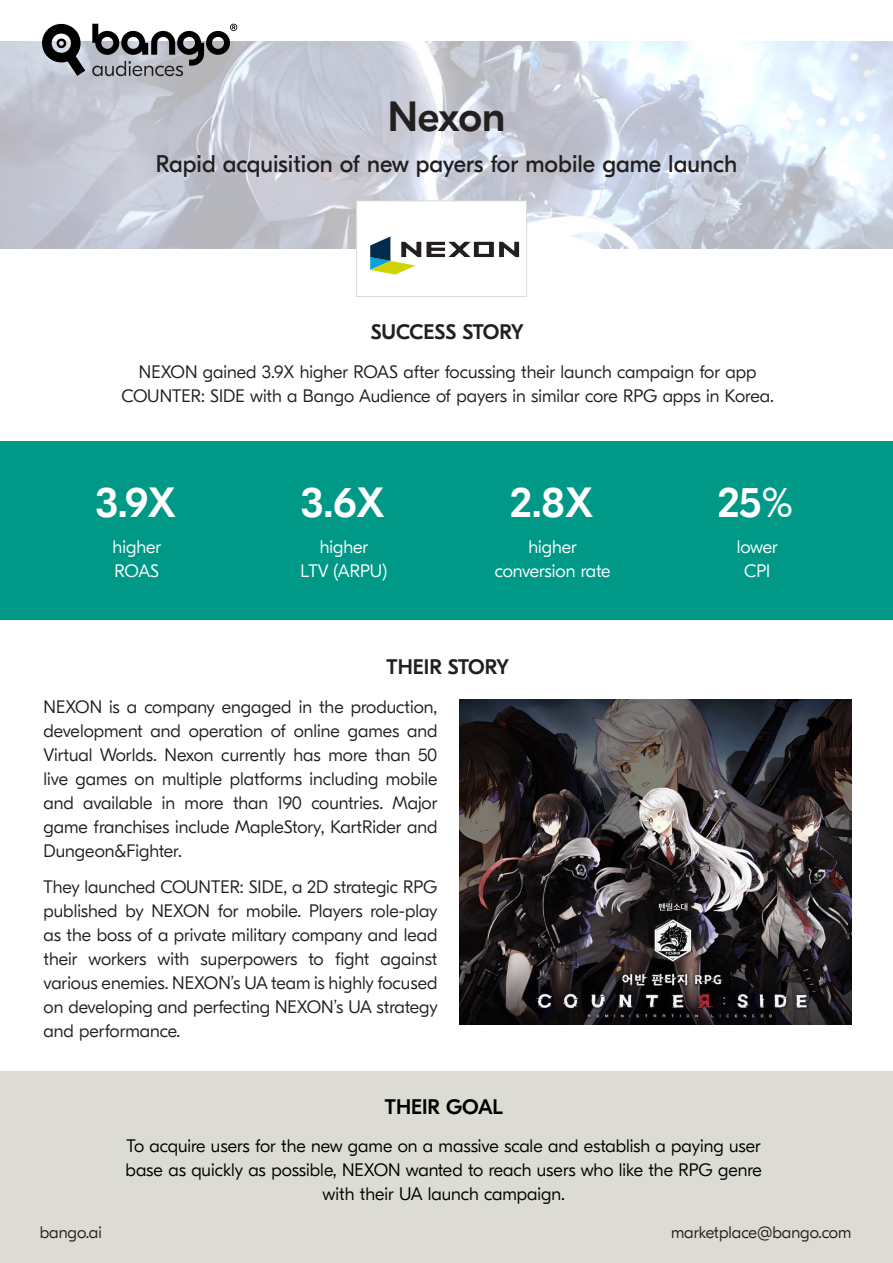
<style>
.page{position:relative;width:893px;height:1263px;background:#fff}
.page>*{position:absolute;margin:0;border:0;box-sizing:border-box;transform-origin:0 0}
.t1{font:500 42px "GT Eesti Pro Display";color:#fff}
.t2{font:500 42px "GT Eesti Pro Display";letter-spacing:-.02em;color:#231f20}
.t3{font:24px "GT Eesti Pro Display";color:#231f20}
.t4{font:500 21px "GT Eesti Pro Display";color:#231f20}
.t5{font:500 21px "GT Eesti Pro Display";color:#000001}
.t6{font:300 18px/24px "GT Eesti Pro Display";color:#231f20;text-align:justify}
.t7{font:300 18px "GT Eesti Pro Display";color:#000001}
.t8{font:300 18px "GT Eesti Pro Display";color:#fff}
.t9{font:300 16.5px "GT Eesti Pro Display";color:#231f20}
</style>
<div class="page">
<img style="left:0;top:41px;width:893px;height:208px">
<div style="left:356px;top:201px;width:170px;height:96px;background:#fff"></div>
<svg style="left:370px;top:236px;width:149px;height:39px"></svg>
<div style="left:356px;top:201px;width:171px;height:96px;border:1px solid #dcdcd4"></div>
<div style="left:0;top:441px;width:893px;height:179px;background:#098"></div>
<div style="left:0;top:1071px;width:893px;height:192px;background:#dcdcd4"></div>
<svg style="left:43px;top:23px;width:42px;height:53px"></svg>
<svg style="left:92px;top:24px;width:145px;height:52px"></svg>
<img style="left:460px;top:699px;width:391px;height:326px">
<p class="t2" style="left:388px;top:94px;width:119px">Nexon</p>
<p class="t3" style="left:156px;top:151px;width:583px">Rapid acquisition of new payers for mobile game launch</p>
<p class="t4" style="left:371px;top:321px;width:154px">SUCCESS STORY</p>
<p class="t6" style="left:121px;top:360px;width:654px;text-align:center">NEXON gained 3.9X higher ROAS after focussing their launch campaign for app<br>COUNTER: SIDE with a Bango Audience of payers in similar core RPG apps in Korea.</p>
<p class="t1" style="left:96px;top:480px;width:82px">3.9X</p>
<p class="t8" style="left:113px;top:537px;width:50px">higher</p>
<p class="t8" style="left:115px;top:561px;width:46px">ROAS</p>
<p class="t1" style="left:301px;top:480px;width:85px">3.6X</p>
<p class="t8" style="left:320px;top:537px;width:50px">higher</p>
<p class="t8" style="left:301px;top:561px;width:88px">LTV (ARPU)</p>
<p class="t1" style="left:510px;top:480px;width:84px">2.8X</p>
<p class="t8" style="left:528px;top:537px;width:50px">higher</p>
<p class="t8" style="left:495px;top:561px;width:117px">conversion rate</p>
<p class="t4" style="left:387px;top:656px;width:124px">THEIR STORY</p>
<p class="t6" style="left:44px;top:695px;width:395px">NEXON is a company engaged in the production, development and operation of online games and Virtual Worlds. Nexon currently has more than 50 live games on multiple platforms including mobile and available in more than 190 countries. Major game franchises include MapleStory, KartRider and Dungeon&amp;Fighter.</p>
<p class="t6" style="left:44px;top:876px;width:396px">They launched COUNTER: SIDE, a 2D strategic RPG published by NEXON for mobile. Players role-play as the boss of a private military company and lead their workers with superpowers to fight against various enemies. NEXON’s UA team is highly focused on developing and perfecting NEXON’s UA strategy and performance.</p>
<p class="t1" style="left:718px;top:480px;width:78px">25%</p>
<p class="t8" style="left:737px;top:537px;width:42px">lower</p>
<p class="t8" style="left:744px;top:561px;width:28px">CPI</p>
<p class="t5" style="left:385px;top:1095px;width:119px">THEIR GOAL</p>
<p class="t7" style="left:127px;top:1136px;width:636px">To acquire users for the new game on a massive scale and establish a paying user</p>
<p class="t7" style="left:126px;top:1160px;width:638px">base as quickly as possible, NEXON wanted to reach users who like the RPG genre</p>
<p class="t7" style="left:323px;top:1184px;width:244px">with their UA launch campaign.</p>
<p class="t9" style="left:40px;top:1223px;width:64px">bango.ai</p>
<p class="t9" style="left:671px;top:1223px;width:182px">marketplace@bango.com</p>
</div>
